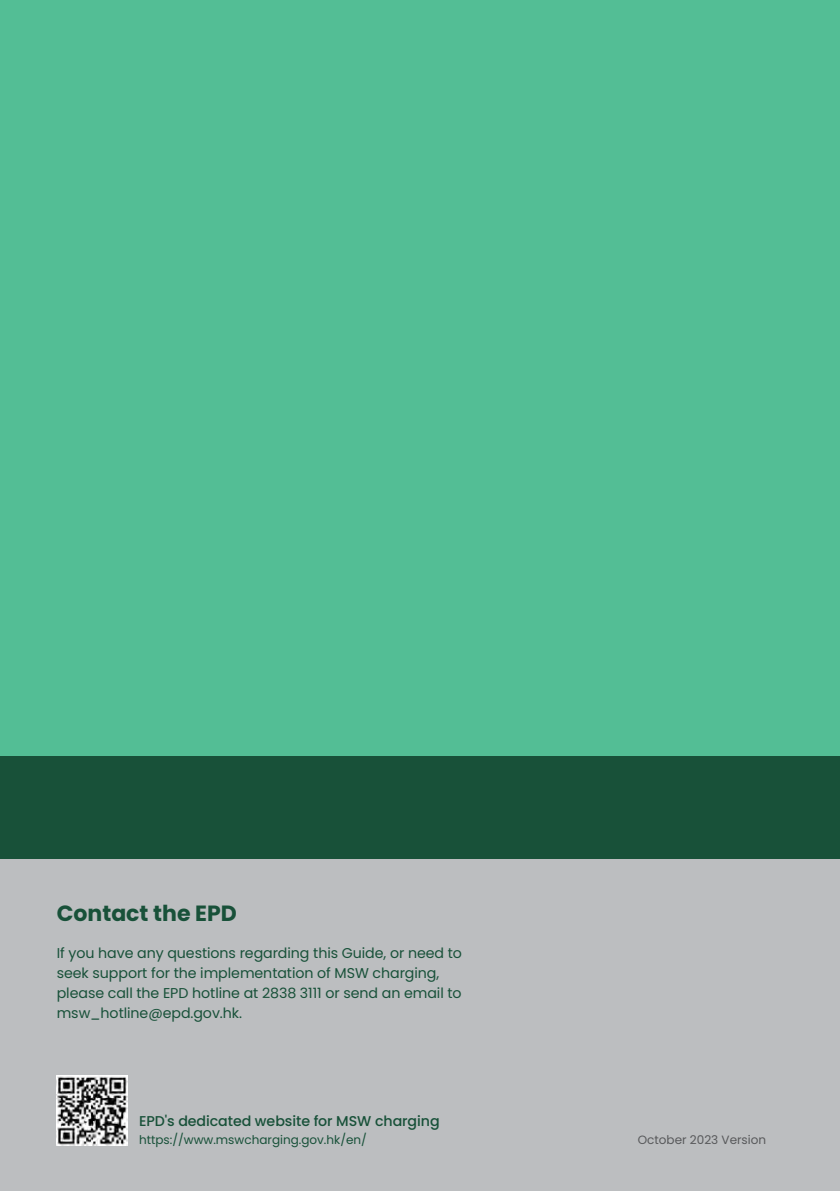
<style>
.page{position:relative;width:840px;height:1191px;background:#fff}
.page>*{position:absolute;margin:0;border:0;box-sizing:border-box;transform-origin:0 0}
.t1{font:700 22px "Poppins";color:#185139}
.t2{font:14.2px/20px "Poppins";letter-spacing:-.005em;color:#185139}
.t3{font:500 14.2px "Poppins";letter-spacing:-.005em;color:#185139}
.t4{font:12px "Poppins";color:#185139}
.t5{font:12px "Poppins";color:#58595b}
</style>
<div class="page">
<div style="left:0;top:0;width:839px;height:793px;background:#53be95"></div>
<div style="left:0;top:852px;width:839px;height:339px;background:#bcbec0"></div>
<div style="left:0;top:756px;width:839px;height:102px;background:#185139"></div>
<img style="left:57px;top:1075px;width:70px;height:70px">
<h1 class="t1" style="left:57px;top:900px;width:181px">Contact the EPD</h1>
<p class="t2" style="left:57px;top:943px;width:406px">If you have any questions regarding this Guide, or need to seek support for the implementation of MSW charging, please call the EPD hotline at 2838 3111 or send an email to msw_hotline@epd.gov.hk.</p>
<p class="t3" style="left:139px;top:1112px;width:302px">EPD's dedicated website for MSW charging</p>
<p class="t4" style="left:139px;top:1132px;width:229px">https://www.mswcharging.gov.hk/en/</p>
<p class="t5" style="left:637px;top:1132px;width:130px">October 2023 Version</p>
</div>
